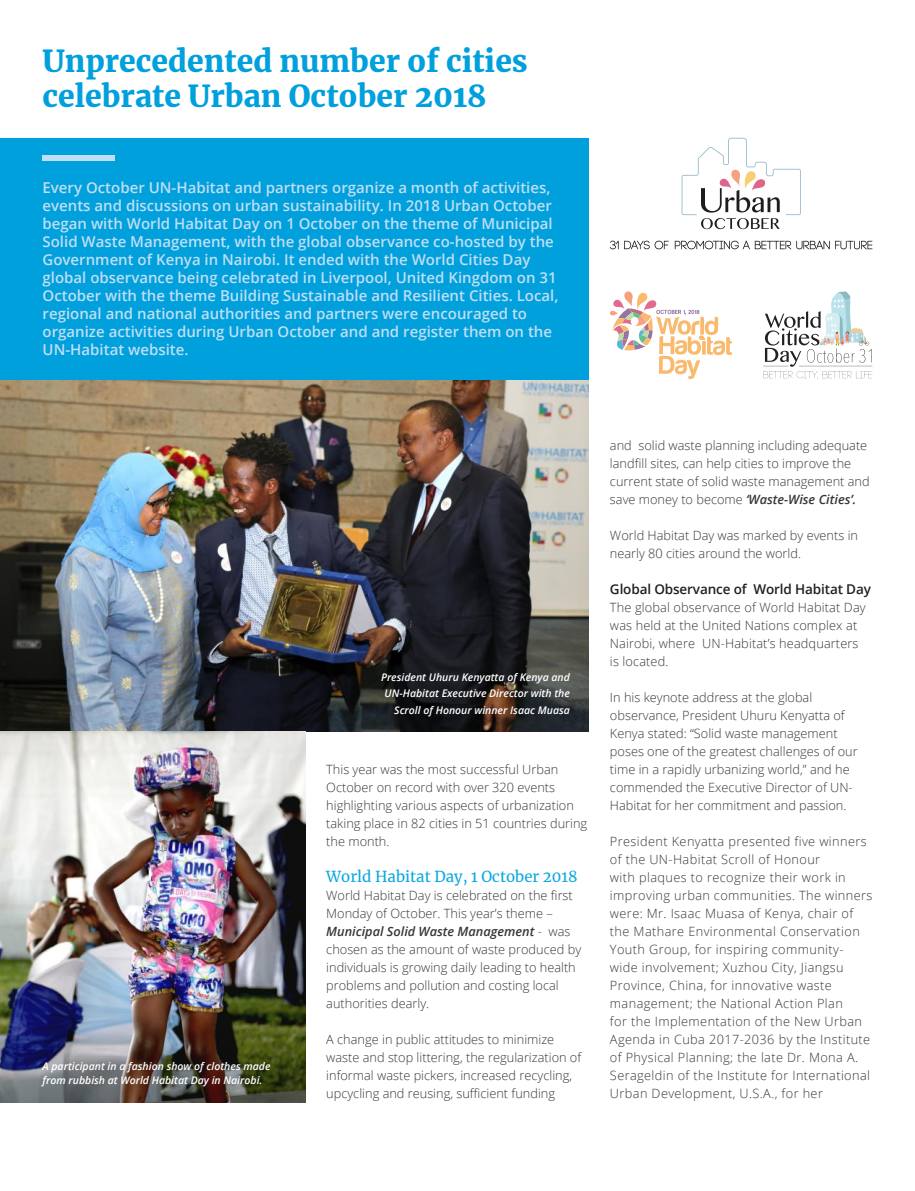
<style>
.page{position:relative;width:915px;height:1191px;background:#fff}
.page>*{position:absolute;margin:0;border:0;box-sizing:border-box;transform-origin:0 0}
.t1{font:900 30px/34.5px "Merriweather";color:#00a0dd}
.t2{font:600 15px/18px "Open Sans";color:#c0def4}
.t3{font:15px "Merriweather";color:#0ca7e0}
.t4{font:600 13.5px "Open Sans";letter-spacing:-.01em;color:#241f1f}
.t5{font:300 12.75px/18px "Open Sans";color:#393535}
.t6{font:300 12.75px/18px "Open Sans";letter-spacing:.03em;color:#393535}
.t7{font:italic 600 10.5px/16.5px "Open Sans";color:#fff;text-align:right}
.s1{font-weight:600;font-style:italic}
</style>
<div class="page">
<img style="left:0;top:379px;width:588px;height:353px">
<img style="left:0;top:732px;width:305px;height:370px">
<div style="left:0;top:138px;width:588px;height:241px;background:#00a0dd"></div>
<div style="left:43px;top:155px;width:72px;height:6px;background:#c0def4"></div>
<svg style="left:610px;top:291px;width:121px;height:88px"></svg>
<svg style="left:681px;top:138px;width:119px;height:91px"></svg>
<svg style="left:610px;top:240px;width:58px;height:9px"></svg>
<svg style="left:674px;top:241px;width:198px;height:8px"></svg>
<svg style="left:763px;top:291px;width:109px;height:88px"></svg>
<h1 class="t1" style="left:43px;top:43px;width:486px">Unprecedented number of cities celebrate Urban October 2018</h1>
<p class="t2" style="left:43px;top:179px;width:517px">Every October UN-Habitat and partners organize a month of activities, events and discussions on urban sustainability. In 2018 Urban October began with World Habitat Day on 1 October on the theme of Municipal Solid Waste Management, with the global observance co-hosted by the Government of Kenya in Nairobi. It ended with the World Cities Day global observance being celebrated in Liverpool, United Kingdom on 31<br>October with the theme Building Sustainable and Resilient Cities. Local, regional and national authorities and partners were encouraged to organize activities during Urban October and and register them on the UN-Habitat website.</p>
<p class="t7" style="left:43px;top:1059px;width:229px;line-height:13.5px;text-align:left">A participant in a fashion show of clothes made from rubbish at World Habitat Day in Nairobi.</p>
<p class="t7" style="left:381px;top:668px;width:190px">President Uhuru Kenyatta of Kenya and<br>UN-Habitat Executive Director with the<br>Scroll of Honour winner Isaac Muasa</p>
<p class="t5" style="left:326px;top:760px;width:262px">This year was the most successful Urban October on record with over 320 events highlighting various aspects of urbanization taking place in 82 cities in 51 countries during the month.</p>
<p class="t3" style="left:326px;top:866px;width:253px">World Habitat Day, 1 October 2018</p>
<p class="t5" style="left:326px;top:886px;width:256px">World Habitat Day is celebrated on the first Monday of October. This year’s theme – <span class="s1">Municipal Solid Waste Management</span> - was chosen as the amount of waste produced by individuals is growing daily leading to health problems and pollution and costing local authorities dearly.</p>
<p class="t5" style="left:326px;top:1030px;width:256px">A change in public attitudes to minimize waste and stop littering, the regularization of informal waste pickers, increased recycling, upcycling and reusing, sufficient funding</p>
<p class="t5" style="left:609px;top:436px;width:261px">and solid waste planning including adequate landfill sites, can help cities to improve the current state of solid waste management and save money to become <span class="s1">‘Waste-Wise Cities’.</span></p>
<p class="t5" style="left:609px;top:526px;width:249px">World Habitat Day was marked by events in nearly 80 cities around the world.</p>
<p class="t4" style="left:609px;top:580px;width:262px">Global Observance of World Habitat Day</p>
<p class="t5" style="left:609px;top:598px;width:257px">The global observance of World Habitat Day was held at the United Nations complex at Nairobi, where UN-Habitat’s headquarters is located.</p>
<p class="t5" style="left:609px;top:688px;width:249px">In his keynote address at the global observance, President Uhuru Kenyatta of Kenya stated: “Solid waste management poses one of the greatest challenges of our time in a rapidly urbanizing world,” and he commended the Executive Director of UN-Habitat for her commitment and passion.</p>
<p class="t6" style="left:609px;top:832px;width:264px">President Kenyatta presented five winners of the UN-Habitat Scroll of Honour<br>with plaques to recognize their work in improving urban communities. The winners were: Mr. Isaac Muasa of Kenya, chair of the Mathare Environmental Conservation Youth Group, for inspiring community&shy;wide involvement; Xuzhou City, Jiangsu Province, China, for innovative waste management; the National Action Plan<br>for the Implementation of the New Urban Agenda in Cuba 2017-2036 by the Institute of Physical Planning; the late Dr. Mona A.<br>Serageldin of the Institute for International Urban Development, U.S.A., for her</p>
</div>
